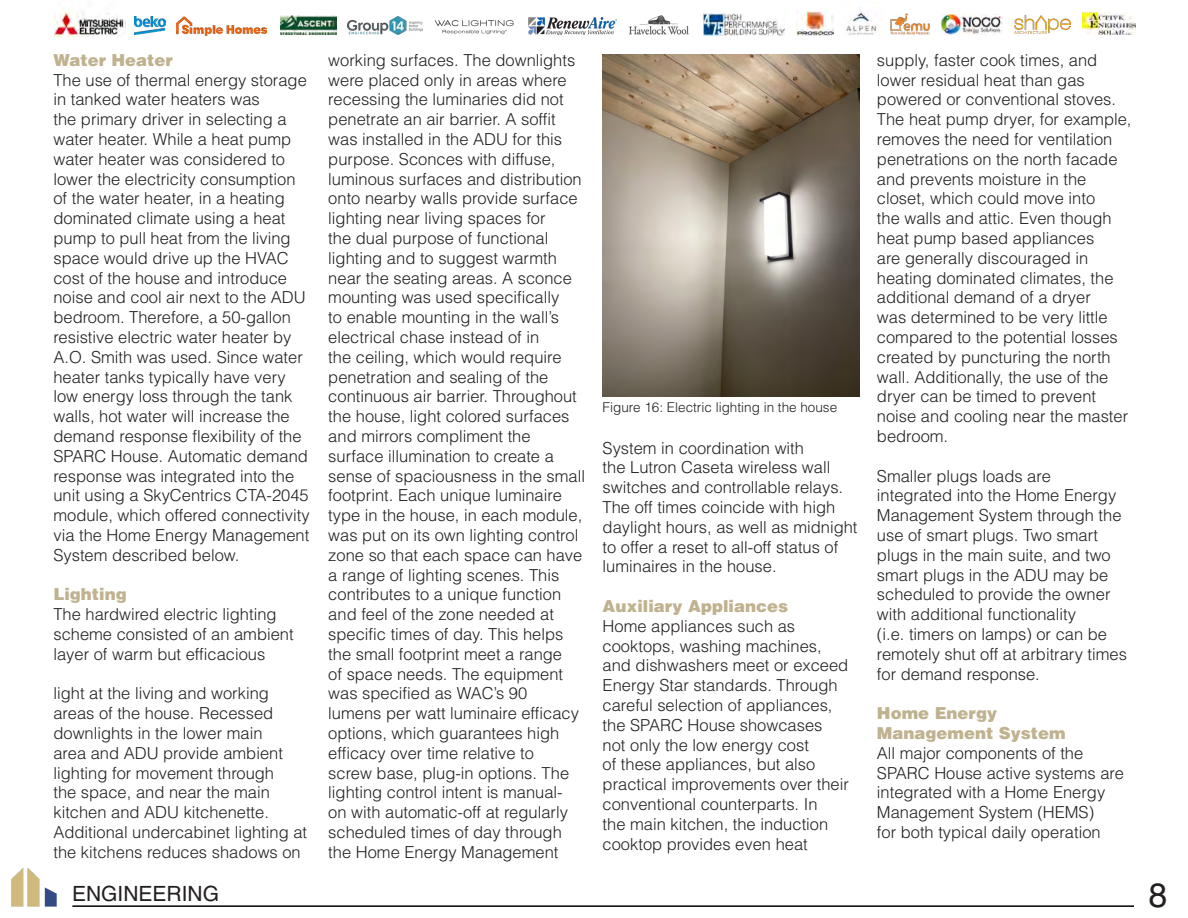
<style>
.page{position:relative;width:1188px;height:918px;background:#fff}
.page>*{position:absolute;margin:0;border:0;box-sizing:border-box;transform-origin:0 0}
.t1{font:33.9px "Helvetica";color:#231f20}
.t2{font:21px "Helvetica";color:#231f20}
.t3{font:300 16.5px/19.8px "Helvetica";color:#231f20}
.t4{font:900 16.5px/19.8px "Helvetica";color:#c0b28f}
.t5{font:300 13.5px "Helvetica";color:#231f20}
</style>
<div class="page">
<hr style="left:72px;top:905px;width:1062px;height:2px;background:#000">
<img style="left:11px;top:868px;width:46px;height:39px">
<img style="left:54px;top:8px;width:72px;height:29px">
<img style="left:135px;top:17px;width:31px;height:17px">
<img style="left:177px;top:16px;width:90px;height:20px">
<img style="left:280px;top:15px;width:56px;height:19px">
<img style="left:348px;top:16px;width:75px;height:19px">
<img style="left:434px;top:20px;width:80px;height:15px">
<img style="left:529px;top:17px;width:88px;height:17px">
<img style="left:629px;top:15px;width:60px;height:20px">
<img style="left:703px;top:14px;width:81px;height:21px">
<img style="left:797px;top:12px;width:37px;height:23px">
<img style="left:846px;top:9px;width:31px;height:26px">
<img style="left:890px;top:13px;width:40px;height:22px">
<img style="left:942px;top:15px;width:61px;height:19px">
<img style="left:1014px;top:16px;width:56px;height:18px">
<img style="left:1083px;top:12px;width:53px;height:23px">
<img style="left:603px;top:54px;width:257px;height:343px">
<p class="t4" style="left:53px;top:50px;width:121px">Water Heater</p>
<p class="t3" style="left:53px;top:69px;width:258px">The use of thermal energy storage in tanked water heaters was<br>the primary driver in selecting a water heater. While a heat pump water heater was considered to lower the electricity consumption of the water heater, in a heating dominated climate using a heat pump to pull heat from the living space would drive up the HVAC cost of the house and introduce noise and cool air next to the ADU bedroom. Therefore, a 50-gallon resistive electric water heater by<br>A.O. Smith was used. Since water heater tanks typically have very low energy loss through the tank walls, hot water will increase the demand response flexibility of the<br>SPARC House. Automatic demand response was integrated into the unit using a SkyCentrics CTA-2045 module, which offered connectivity via the Home Energy Management<br>System described below.</p>
<p class="t4" style="left:53px;top:584px;width:75px">Lighting</p>
<p class="t3" style="left:53px;top:604px;width:242px">The hardwired electric lighting scheme consisted of an ambient layer of warm but efficacious</p>
<p class="t3" style="left:53px;top:683px;width:255px">light at the living and working areas of the house. Recessed downlights in the lower main<br>area and ADU provide ambient lighting for movement through<br>the space, and near the main kitchen and ADU kitchenette.<br>Additional undercabinet lighting at the kitchens reduces shadows on</p>
<p class="t3" style="left:328px;top:50px;width:258px">working surfaces. The downlights were placed only in areas where recessing the luminaries did not penetrate an air barrier. A soffit was installed in the ADU for this purpose. Sconces with diffuse, luminous surfaces and distribution onto nearby walls provide surface lighting near living spaces for<br>the dual purpose of functional lighting and to suggest warmth near the seating areas. A sconce mounting was used specifically<br>to enable mounting in the wall’s electrical chase instead of in<br>the ceiling, which would require penetration and sealing of the continuous air barrier. Throughout the house, light colored surfaces and mirrors compliment the surface illumination to create a sense of spaciousness in the small footprint. Each unique luminaire type in the house, in each module, was put on its own lighting control zone so that each space can have a range of lighting scenes. This contributes to a unique function and feel of the zone needed at specific times of day. This helps the small footprint meet a range<br>of space needs. The equipment was specified as WAC’s 90<br>lumens per watt luminaire efficacy options, which guarantees high efficacy over time relative to<br>screw base, plug-in options. The lighting control intent is manual&shy;on with automatic-off at regularly scheduled times of day through the Home Energy Management</p>
<p class="t5" style="left:603px;top:399px;width:236px">Figure 16: Electric lighting in the house</p>
<p class="t3" style="left:603px;top:437px;width:256px">System in coordination with<br>the Lutron Caseta wireless wall switches and controllable relays.<br>The off times coincide with high daylight hours, as well as midnight to offer a reset to all-off status of luminaires in the house.</p>
<p class="t4" style="left:603px;top:596px;width:187px">Auxiliary Appliances</p>
<p class="t3" style="left:603px;top:616px;width:248px">Home appliances such as cooktops, washing machines, and dishwashers meet or exceed<br>Energy Star standards. Through careful selection of appliances, the SPARC House showcases not only the low energy cost<br>of these appliances, but also practical improvements over their conventional counterparts. In<br>the main kitchen, the induction cooktop provides even heat</p>
<p class="t3" style="left:877px;top:50px;width:256px">supply, faster cook times, and lower residual heat than gas powered or conventional stoves.<br>The heat pump dryer, for example, removes the need for ventilation penetrations on the north facade and prevents moisture in the closet, which could move into<br>the walls and attic. Even though heat pump based appliances<br>are generally discouraged in heating dominated climates, the additional demand of a dryer<br>was determined to be very little compared to the potential losses created by puncturing the north wall. Additionally, the use of the dryer can be timed to prevent noise and cooling near the master bedroom.</p>
<p class="t3" style="left:877px;top:465px;width:252px">Smaller plugs loads are integrated into the Home Energy<br>Management System through the use of smart plugs. Two smart plugs in the main suite, and two smart plugs in the ADU may be scheduled to provide the owner with additional functionality<br>(i.e. timers on lamps) or can be remotely shut off at arbitrary times for demand response.</p>
<p class="t4" style="left:877px;top:703px;width:190px">Home Energy<br>Management System</p>
<p class="t3" style="left:877px;top:743px;width:248px">All major components of the<br>SPARC House active systems are integrated with a Home Energy<br>Management System (HEMS)<br>for both typical daily operation</p>
<p class="t2" style="left:72px;top:881px;width:149px">ENGINEERING</p>
<h1 class="t1" style="left:1148px;top:875px;width:20px">8</h1>
</div>
